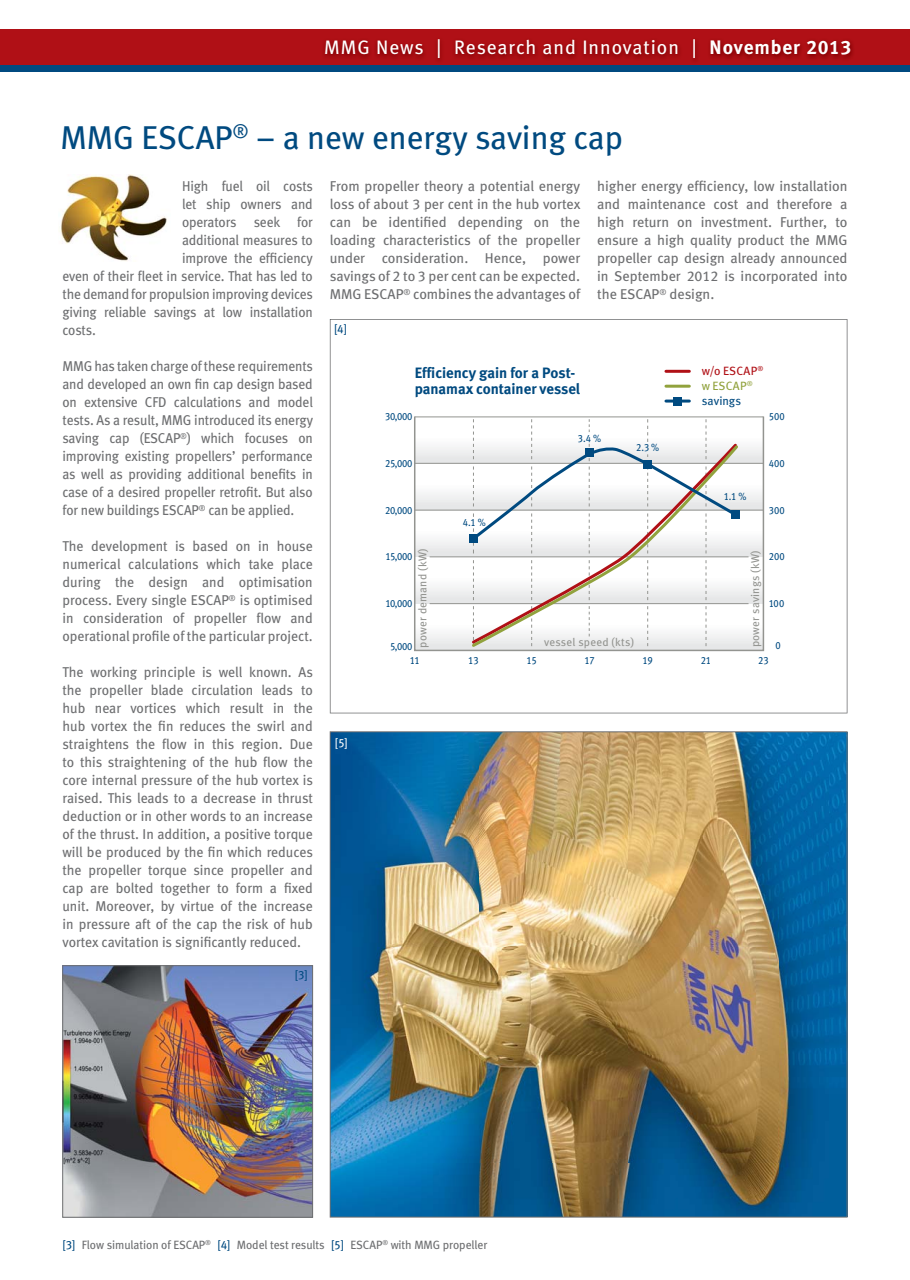
<style>
.page{position:relative;width:910px;height:1280px;background:#fff}
.page>*{position:absolute;margin:0;border:0;box-sizing:border-box;transform-origin:0 0}
.t1{font:33px "Meta Book LF";color:#004a80}
.t2{font:19.5px "Meta Book LF";letter-spacing:.05em;color:#fff}
.t3{font:15px/16.5px "Meta Bold LF";color:#004a80}
.t4{font:14.25px/18px "Meta Book LF";letter-spacing:-.01em;color:#6d6e70;text-align:justify}
.t5{font:14.25px/18px "Meta Book LF";letter-spacing:-.01em;color:#6d6e70;text-align:justify;scale:.95 1}
.t6{font:12px "Meta Book LF";letter-spacing:-.005em;color:#6d6e70}
.t7{font:12px/14.9px "Meta Book LF";letter-spacing:.015em;color:#b01016}
.t8{font:12px "Meta Book LF";color:#004a80}
.t9{font:12px "Meta Book LF";color:#fff}
.t10{font:11.25px "Meta Book LF";letter-spacing:.025em;color:#939490}
.t11{font:10.5px "Meta Book LF";letter-spacing:-.02em;color:#004a80;scale:.9 1}
.s1{font-family:"Meta Bold LF"}
.s2{color:#91a23d}
.s3{color:#004a80}
</style>
<div class="page">
<img style="left:329px;top:685px;width:1px;height:28px">
<img style="left:332px;top:733px;width:513px;height:482px">
<img style="left:313px;top:965px;width:1px;height:252px">
<img style="left:329px;top:731px;width:499px;height:49px">
<img style="left:329px;top:779px;width:1px;height:438px">
<svg style="left:0;top:29px;width:910px;height:36px;background:#ab0e14"></svg>
<div style="left:0;top:65px;width:910px;height:7px;background:#004a80"></div>
<img style="left:65px;top:967px;width:246px;height:248px">
<div style="left:63px;top:965px;width:250px;height:252px;border:1px solid #6d6e70"></div>
<img style="left:60px;top:175px;width:107px;height:86px">
<svg style="left:330px;top:319px;width:517px;height:394px"></svg>
<svg style="left:417px;top:623px;width:344px;height:25px"></svg>
<div style="left:415px;top:576px;width:348px;height:28px;background:#f1f1f2"></div>
<div style="left:415px;top:530px;width:348px;height:27px;background:#f1f1f2"></div>
<div style="left:415px;top:483px;width:348px;height:27px;background:#f1f1f2"></div>
<div style="left:415px;top:436px;width:348px;height:27px;background:#f2f2f3"></div>
<hr style="left:415px;top:463px;width:348px;height:1px;background:#939490">
<hr style="left:415px;top:510px;width:348px;height:1px;background:#939490">
<hr style="left:430px;top:556px;width:318px;height:1px;background:#939490">
<hr style="left:430px;top:603px;width:318px;height:1px;background:#939490">
<hr style="left:666px;top:370px;width:23px;height:3px;background:#b01016">
<hr style="left:666px;top:385px;width:23px;height:3px;background:#91a23d">
<hr style="left:666px;top:400px;width:23px;height:3px;background:#004a80">
<div style="left:674px;top:397px;width:8px;height:8px;background:#004a80"></div>
<div style="left:414px;top:416px;width:350px;height:235px;border:2px solid #939490"></div>
<svg style="left:470px;top:553px;width:270px;height:95px"></svg>
<div style="left:469px;top:534px;width:9px;height:9px;background:#004a80"></div>
<svg style="left:470px;top:419px;width:270px;height:134px"></svg>
<h2 class="t2" style="left:324px;top:40px;width:529px">MMG News | Research and Innovation | <span class="s1">November 2013</span></h2>
<h1 class="t1" style="left:60px;top:126px;width:564px">MMG ESCAP<sup>®</sup> – a new energy saving cap</h1>
<p class="t5" style="left:182px;top:179px;width:139px">High fuel oil costs</p>
<p class="t5" style="left:182px;top:197px;width:139px">let ship owners and</p>
<p class="t5" style="left:182px;top:215px;width:139px">operators seek for</p>
<p class="t5" style="left:182px;top:233px;width:139px">additional measures to</p>
<p class="t5" style="left:182px;top:251px;width:139px">improve the efficiency</p>
<p class="t5" style="left:63px;top:269px;width:265px">even of their fleet in service. That has led to</p>
<p class="t5" style="left:63px;top:287px;width:265px">the demand for propulsion improving devices</p>
<p class="t5" style="left:63px;top:305px;width:265px">giving reliable savings at low installation</p>
<p class="t5" style="left:63px;top:323px;width:37px">costs.</p>
<p class="t5" style="left:63px;top:359px;width:265px">MMG has taken charge of these requirements and developed an own fin cap design based on extensive CFD calculations and model tests. As a result, MMG introduced its energy saving cap (ESCAP<sup>®</sup>) which focuses on improving existing propellers’ performance as well as providing additional benefits in case of a desired propeller retrofit. But also for new buildings ESCAP<sup>®</sup> can be applied.</p>
<p class="t4" style="left:63px;top:539px;width:252px">The development is based on in house numerical calculations which take place during the design and optimisation process. Every single ESCAP<sup>®</sup> is optimised in consideration of propeller flow and operational profile of the particular project.</p>
<p class="t4" style="left:63px;top:665px;width:252px">The working principle is well known. As the propeller blade circulation leads to hub near vortices which result in the hub vortex the fin reduces the swirl and straightens the flow in this region. Due to this straightening of the hub flow the core internal pressure of the hub vortex is raised. This leads to a decrease in thrust deduction or in other words to an increase of the thrust. In addition, a positive torque will be produced by the fin which reduces the propeller torque since propeller and cap are bolted together to form a fixed unit. Moreover, by virtue of the increase in pressure aft of the cap the risk of hub vortex cavitation is significantly reduced.</p>
<p class="t4" style="left:330px;top:179px;width:252px">From propeller theory a potential energy loss of about 3 per cent in the hub vortex can be identified depending on the loading characteristics of the propeller under consideration. Hence, power savings of 2 to 3 per cent can be expected.<br>MMG ESCAP<sup>®</sup> combines the advantages of</p>
<p class="t4" style="left:597px;top:179px;width:252px">higher energy efficiency, low installation and maintenance cost and therefore a high return on investment. Further, to ensure a high quality product the MMG propeller cap design already announced in September 2012 is incorporated into the ESCAP<sup>®</sup> design.</p>
<p class="t8" style="left:334px;top:324px;width:14px">[4]</p>
<p class="t7" style="left:702px;top:365px;width:63px">w/o ESCAP<sup>® </sup><span class="s2">w ESCAP</span><sup>® </sup><span class="s3">savings</span></p>
<p class="t3" style="left:415px;top:366px;width:167px">Efficiency gain for a Post&shy;panamax container vessel</p>
<p class="t11" style="left:769px;top:413px;width:19px">500</p>
<p class="t11" style="left:769px;top:459px;width:19px">400</p>
<p class="t11" style="left:769px;top:506px;width:19px">300</p>
<p class="t11" style="left:769px;top:553px;width:19px">200</p>
<p class="t11" style="left:769px;top:600px;width:19px">100</p>
<p class="t11" style="left:775px;top:642px;width:7px">0</p>
<p class="t11" style="left:385px;top:413px;width:32px">30,000</p>
<p class="t11" style="left:385px;top:459px;width:32px">25,000</p>
<p class="t11" style="left:385px;top:506px;width:32px">20,000</p>
<p class="t11" style="left:385px;top:553px;width:32px">15,000</p>
<p class="t11" style="left:385px;top:600px;width:32px">10,000</p>
<p class="t11" style="left:390px;top:643px;width:26px">5,000</p>
<p class="t11" style="left:578px;top:434px;width:27px">3.4 %</p>
<p class="t11" style="left:636px;top:444px;width:27px">2.3 %</p>
<p class="t11" style="left:724px;top:492px;width:27px">1.1 %</p>
<p class="t11" style="left:463px;top:518px;width:27px">4.1 %</p>
<p class="t10" style="left:418px;top:648px;width:101px;rotate:-90deg">power demand (kW)</p>
<p class="t10" style="left:751px;top:647px;width:98px;rotate:-90deg">power savings (kW)</p>
<p class="t10" style="left:544px;top:638px;width:91px">vessel speed (kts)</p>
<p class="t11" style="left:410px;top:657px;width:13px">11</p>
<p class="t11" style="left:468px;top:657px;width:13px">13</p>
<p class="t11" style="left:526px;top:657px;width:13px">15</p>
<p class="t11" style="left:584px;top:657px;width:13px">17</p>
<p class="t11" style="left:642px;top:657px;width:13px">19</p>
<p class="t11" style="left:701px;top:657px;width:13px">21</p>
<p class="t11" style="left:758px;top:657px;width:13px">23</p>
<p class="t9" style="left:335px;top:738px;width:14px">[5]</p>
<p class="t8" style="left:295px;top:971px;width:14px">[3]</p>
<p class="t6" style="left:63px;top:1241px;width:426px"><span class="s3">[3]</span> Flow simulation of ESCAP<sup>®</sup> <span class="s3">[4]</span> Model test results <span class="s3">[5]</span> ESCAP<sup>®</sup> with MMG propeller</p>
</div>
